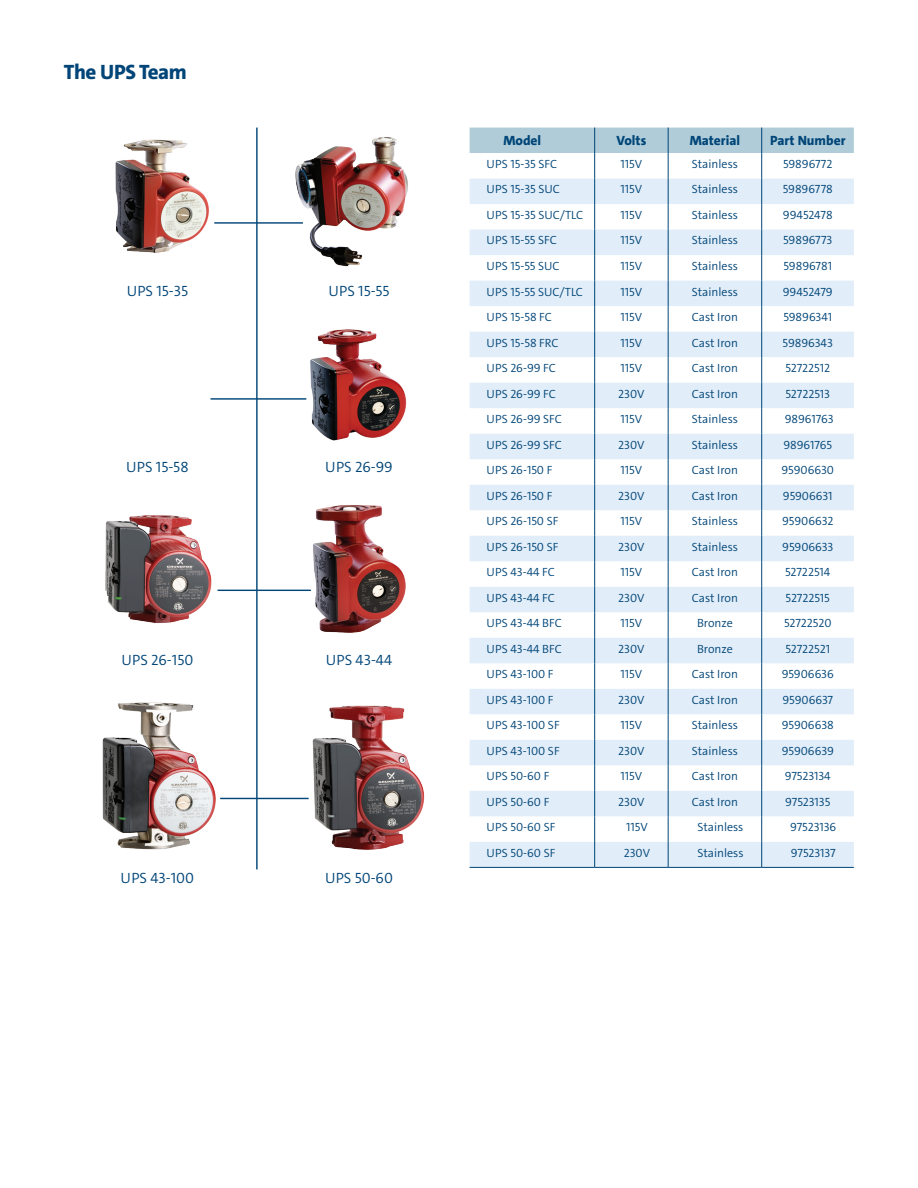
<style>
.page{position:relative;width:918px;height:1188px;background:#fff}
.page>*{position:absolute;margin:0;border:0;box-sizing:border-box;transform-origin:0 0}
.t1{font:800 21px "Grundfos The Sans";letter-spacing:-.02em;color:#004578}
.t2{font:300 15px "Grundfos The Sans";color:#004578}
.t3{font:800 13.5px "Grundfos The Sans";color:#004578}
.t4{font:300 12px "Grundfos The Sans";color:#004578}
</style>
<div class="page">
<svg style="left:470px;top:128px;width:384px;height:739px"></svg>
<hr style="left:470px;top:867px;width:125px;height:1px;background:#004578">
<hr style="left:595px;top:867px;width:73px;height:1px;background:#004578">
<hr style="left:668px;top:867px;width:94px;height:1px;background:#004578">
<hr style="left:762px;top:867px;width:92px;height:1px;background:#004578">
<img style="left:306px;top:329px;width:101px;height:112px">
<img style="left:105px;top:515px;width:119px;height:108px">
<img style="left:289px;top:705px;width:136px;height:145px">
<img style="left:300px;top:505px;width:106px;height:128px">
<hr style="left:256px;top:128px;width:2px;height:741px;background:#004578">
<img style="left:115px;top:139px;width:94px;height:114px">
<img style="left:295px;top:137px;width:113px;height:130px">
<hr style="left:214px;top:222px;width:89px;height:2px;background:#004578">
<hr style="left:211px;top:398px;width:95px;height:2px;background:#004578">
<hr style="left:218px;top:590px;width:93px;height:1px;background:#004578">
<hr style="left:220px;top:798px;width:89px;height:1px;background:#004578">
<img style="left:102px;top:702px;width:131px;height:148px">
<h1 class="t1" style="left:64px;top:59px;width:125px">The UPS Team</h1>
<p class="t2" style="left:127px;top:281px;width:63px">UPS 15-35</p>
<p class="t2" style="left:328px;top:281px;width:63px">UPS 15-55</p>
<p class="t2" style="left:126px;top:458px;width:64px">UPS 15-58</p>
<p class="t2" style="left:325px;top:458px;width:69px">UPS 26-99</p>
<p class="t2" style="left:121px;top:650px;width:73px">UPS 26-150</p>
<p class="t2" style="left:326px;top:650px;width:68px">UPS 43-44</p>
<p class="t2" style="left:121px;top:869px;width:75px">UPS 43-100</p>
<p class="t2" style="left:325px;top:869px;width:70px">UPS 50-60</p>
<p class="t3" style="left:503px;top:132px;width:39px">Model</p>
<p class="t3" style="left:616px;top:132px;width:31px">Volts</p>
<p class="t3" style="left:690px;top:132px;width:52px">Material</p>
<p class="t3" style="left:770px;top:132px;width:77px">Part Number</p>
<p class="t4" style="left:487px;top:156px;width:72px">UPS 15-35 SFC</p>
<p class="t4" style="left:621px;top:156px;width:23px">115V</p>
<p class="t4" style="left:692px;top:156px;width:48px">Stainless</p>
<p class="t4" style="left:783px;top:156px;width:51px">59896772</p>
<p class="t4" style="left:487px;top:182px;width:75px">UPS 15-35 SUC</p>
<p class="t4" style="left:621px;top:182px;width:23px">115V</p>
<p class="t4" style="left:692px;top:182px;width:48px">Stainless</p>
<p class="t4" style="left:783px;top:182px;width:51px">59896778</p>
<p class="t4" style="left:487px;top:207px;width:98px">UPS 15-35 SUC/TLC</p>
<p class="t4" style="left:621px;top:207px;width:23px">115V</p>
<p class="t4" style="left:692px;top:207px;width:48px">Stainless</p>
<p class="t4" style="left:783px;top:207px;width:51px">99452478</p>
<p class="t4" style="left:487px;top:233px;width:72px">UPS 15-55 SFC</p>
<p class="t4" style="left:621px;top:233px;width:23px">115V</p>
<p class="t4" style="left:692px;top:233px;width:48px">Stainless</p>
<p class="t4" style="left:783px;top:233px;width:51px">59896773</p>
<p class="t4" style="left:487px;top:258px;width:74px">UPS 15-55 SUC</p>
<p class="t4" style="left:621px;top:258px;width:23px">115V</p>
<p class="t4" style="left:692px;top:258px;width:48px">Stainless</p>
<p class="t4" style="left:783px;top:258px;width:50px">59896781</p>
<p class="t4" style="left:487px;top:284px;width:98px">UPS 15-55 SUC/TLC</p>
<p class="t4" style="left:621px;top:284px;width:23px">115V</p>
<p class="t4" style="left:692px;top:284px;width:48px">Stainless</p>
<p class="t4" style="left:783px;top:284px;width:51px">99452479</p>
<p class="t4" style="left:487px;top:309px;width:67px">UPS 15-58 FC</p>
<p class="t4" style="left:621px;top:309px;width:23px">115V</p>
<p class="t4" style="left:692px;top:309px;width:48px">Cast Iron</p>
<p class="t4" style="left:783px;top:309px;width:50px">59896341</p>
<p class="t4" style="left:487px;top:335px;width:74px">UPS 15-58 FRC</p>
<p class="t4" style="left:621px;top:335px;width:23px">115V</p>
<p class="t4" style="left:692px;top:335px;width:48px">Cast Iron</p>
<p class="t4" style="left:783px;top:335px;width:52px">59896343</p>
<p class="t4" style="left:487px;top:360px;width:71px">UPS 26-99 FC</p>
<p class="t4" style="left:621px;top:360px;width:23px">115V</p>
<p class="t4" style="left:692px;top:360px;width:48px">Cast Iron</p>
<p class="t4" style="left:785px;top:360px;width:46px">52722512</p>
<p class="t4" style="left:487px;top:386px;width:71px">UPS 26-99 FC</p>
<p class="t4" style="left:618px;top:386px;width:28px">230V</p>
<p class="t4" style="left:692px;top:386px;width:48px">Cast Iron</p>
<p class="t4" style="left:786px;top:386px;width:46px">52722513</p>
<p class="t4" style="left:487px;top:411px;width:77px">UPS 26-99 SFC</p>
<p class="t4" style="left:621px;top:411px;width:23px">115V</p>
<p class="t4" style="left:692px;top:411px;width:48px">Stainless</p>
<p class="t4" style="left:785px;top:411px;width:50px">98961763</p>
<p class="t4" style="left:487px;top:437px;width:77px">UPS 26-99 SFC</p>
<p class="t4" style="left:618px;top:437px;width:28px">230V</p>
<p class="t4" style="left:692px;top:437px;width:48px">Stainless</p>
<p class="t4" style="left:783px;top:437px;width:50px">98961765</p>
<p class="t4" style="left:487px;top:462px;width:67px">UPS 26-150 F</p>
<p class="t4" style="left:621px;top:462px;width:23px">115V</p>
<p class="t4" style="left:692px;top:462px;width:48px">Cast Iron</p>
<p class="t4" style="left:782px;top:462px;width:54px">95906630</p>
<p class="t4" style="left:487px;top:488px;width:67px">UPS 26-150 F</p>
<p class="t4" style="left:618px;top:488px;width:28px">230V</p>
<p class="t4" style="left:692px;top:488px;width:48px">Cast Iron</p>
<p class="t4" style="left:783px;top:488px;width:51px">95906631</p>
<p class="t4" style="left:487px;top:513px;width:73px">UPS 26-150 SF</p>
<p class="t4" style="left:621px;top:513px;width:23px">115V</p>
<p class="t4" style="left:692px;top:513px;width:48px">Stainless</p>
<p class="t4" style="left:782px;top:513px;width:53px">95906632</p>
<p class="t4" style="left:487px;top:539px;width:73px">UPS 26-150 SF</p>
<p class="t4" style="left:618px;top:539px;width:28px">230V</p>
<p class="t4" style="left:692px;top:539px;width:48px">Stainless</p>
<p class="t4" style="left:782px;top:539px;width:52px">95906633</p>
<p class="t4" style="left:487px;top:564px;width:70px">UPS 43-44 FC</p>
<p class="t4" style="left:621px;top:564px;width:23px">115V</p>
<p class="t4" style="left:692px;top:564px;width:48px">Cast Iron</p>
<p class="t4" style="left:785px;top:564px;width:47px">52722514</p>
<p class="t4" style="left:487px;top:590px;width:70px">UPS 43-44 FC</p>
<p class="t4" style="left:618px;top:590px;width:28px">230V</p>
<p class="t4" style="left:692px;top:590px;width:48px">Cast Iron</p>
<p class="t4" style="left:786px;top:590px;width:46px">52722515</p>
<p class="t4" style="left:487px;top:615px;width:77px">UPS 43-44 BFC</p>
<p class="t4" style="left:621px;top:615px;width:23px">115V</p>
<p class="t4" style="left:697px;top:615px;width:37px">Bronze</p>
<p class="t4" style="left:784px;top:615px;width:49px">52722520</p>
<p class="t4" style="left:487px;top:641px;width:77px">UPS 43-44 BFC</p>
<p class="t4" style="left:618px;top:641px;width:28px">230V</p>
<p class="t4" style="left:697px;top:641px;width:37px">Bronze</p>
<p class="t4" style="left:785px;top:641px;width:46px">52722521</p>
<p class="t4" style="left:487px;top:666px;width:69px">UPS 43-100 F</p>
<p class="t4" style="left:621px;top:666px;width:23px">115V</p>
<p class="t4" style="left:692px;top:666px;width:48px">Cast Iron</p>
<p class="t4" style="left:782px;top:666px;width:54px">95906636</p>
<p class="t4" style="left:487px;top:692px;width:69px">UPS 43-100 F</p>
<p class="t4" style="left:618px;top:692px;width:28px">230V</p>
<p class="t4" style="left:692px;top:692px;width:48px">Cast Iron</p>
<p class="t4" style="left:782px;top:692px;width:52px">95906637</p>
<p class="t4" style="left:487px;top:717px;width:75px">UPS 43-100 SF</p>
<p class="t4" style="left:621px;top:717px;width:23px">115V</p>
<p class="t4" style="left:692px;top:717px;width:48px">Stainless</p>
<p class="t4" style="left:782px;top:717px;width:53px">95906638</p>
<p class="t4" style="left:487px;top:743px;width:75px">UPS 43-100 SF</p>
<p class="t4" style="left:618px;top:743px;width:28px">230V</p>
<p class="t4" style="left:692px;top:743px;width:48px">Stainless</p>
<p class="t4" style="left:782px;top:743px;width:54px">95906639</p>
<p class="t4" style="left:487px;top:768px;width:64px">UPS 50-60 F</p>
<p class="t4" style="left:621px;top:768px;width:23px">115V</p>
<p class="t4" style="left:692px;top:768px;width:48px">Cast Iron</p>
<p class="t4" style="left:785px;top:768px;width:47px">97523134</p>
<p class="t4" style="left:487px;top:794px;width:64px">UPS 50-60 F</p>
<p class="t4" style="left:618px;top:794px;width:28px">230V</p>
<p class="t4" style="left:692px;top:794px;width:48px">Cast Iron</p>
<p class="t4" style="left:785px;top:794px;width:47px">97523135</p>
<p class="t4" style="left:487px;top:820px;width:70px">UPS 50-60 SF</p>
<p class="t4" style="left:626px;top:820px;width:23px">115V</p>
<p class="t4" style="left:697px;top:820px;width:48px">Stainless</p>
<p class="t4" style="left:790px;top:820px;width:48px">97523136</p>
<p class="t4" style="left:487px;top:845px;width:70px">UPS 50-60 SF</p>
<p class="t4" style="left:624px;top:845px;width:28px">230V</p>
<p class="t4" style="left:697px;top:845px;width:48px">Stainless</p>
<p class="t4" style="left:791px;top:845px;width:46px">97523137</p>
</div>
